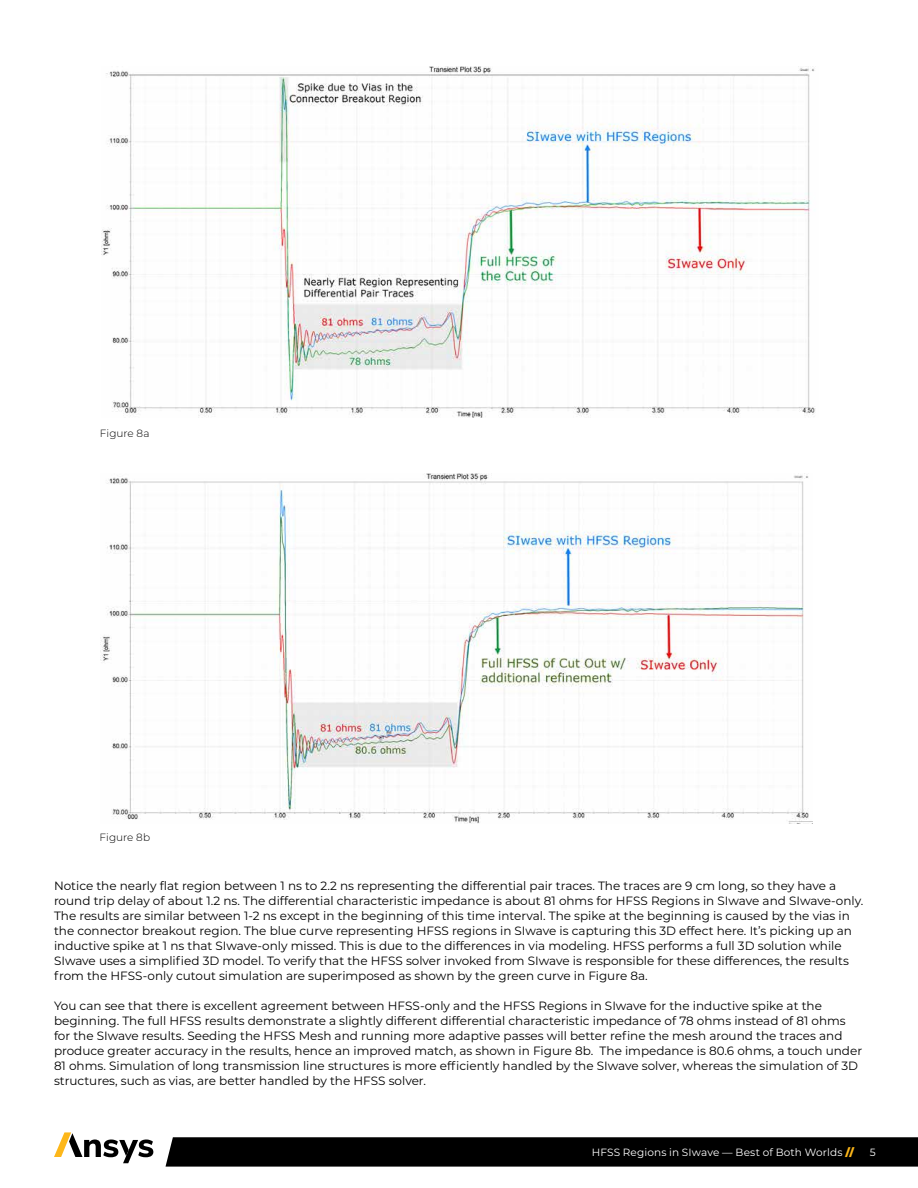
<style>
.page{position:relative;width:918px;height:1188px;background:#fff}
.page>*{position:absolute;margin:0;border:0;box-sizing:border-box;transform-origin:0 0}
.t1{font:12px/15px "Montserrat";color:#000}
.t2{font:10.5px "Montserrat";letter-spacing:.01em;color:#fff}
.t3{font:300 10.5px "Montserrat";letter-spacing:.005em;color:#000}
.s1{font-weight:900;color:#fdb71a}
</style>
<div class="page">
<svg style="left:166px;top:1137px;width:752px;height:30px;background:#060606"></svg>
<svg style="left:54px;top:1132px;width:99px;height:31px"></svg>
<img style="left:101px;top:67px;width:715px;height:351px">
<img style="left:101px;top:474px;width:711px;height:349px">
<p class="t3" style="left:100px;top:426px;width:51px">Figure 8a</p>
<p class="t3" style="left:100px;top:830px;width:52px">Figure 8b</p>
<p class="t1" style="left:54px;top:878px;width:811px">Notice the nearly flat region between 1 ns to 2.2 ns representing the differential pair traces. The traces are 9 cm long, so they have a round trip delay of about 1.2 ns. The differential characteristic impedance is about 81 ohms for HFSS Regions in SIwave and SIwave-only.<br>The results are similar between 1-2 ns except in the beginning of this time interval. The spike at the beginning is caused by the vias in the connector breakout region. The blue curve representing HFSS regions in SIwave is capturing this 3D effect here. It’s picking up an inductive spike at 1 ns that SIwave-only missed. This is due to the differences in via modeling. HFSS performs a full 3D solution while SIwave uses a simplified 3D model. To verify that the HFSS solver invoked from SIwave is responsible for these differences, the results from the HFSS-only cutout simulation are superimposed as shown by the green curve in Figure 8a.</p>
<p class="t1" style="left:54px;top:998px;width:810px">You can see that there is excellent agreement between HFSS-only and the HFSS Regions in SIwave for the inductive spike at the beginning. The full HFSS results demonstrate a slightly different differential characteristic impedance of 78 ohms instead of 81 ohms for the SIwave results. Seeding the HFSS Mesh and running more adaptive passes will better refine the mesh around the traces and produce greater accuracy in the results, hence an improved match, as shown in Figure 8b. The impedance is 80.6 ohms, a touch under 81 ohms. Simulation of long transmission line structures is more efficiently handled by the SIwave solver, whereas the simulation of 3D structures, such as vias, are better handled by the HFSS solver.</p>
<p class="t2" style="left:592px;top:1145px;width:264px">HFSS Regions in SIwave — Best of Both Worlds <span class="s1">//</span></p>
<p class="t2" style="left:870px;top:1145px;width:7px">5</p>
</div>
